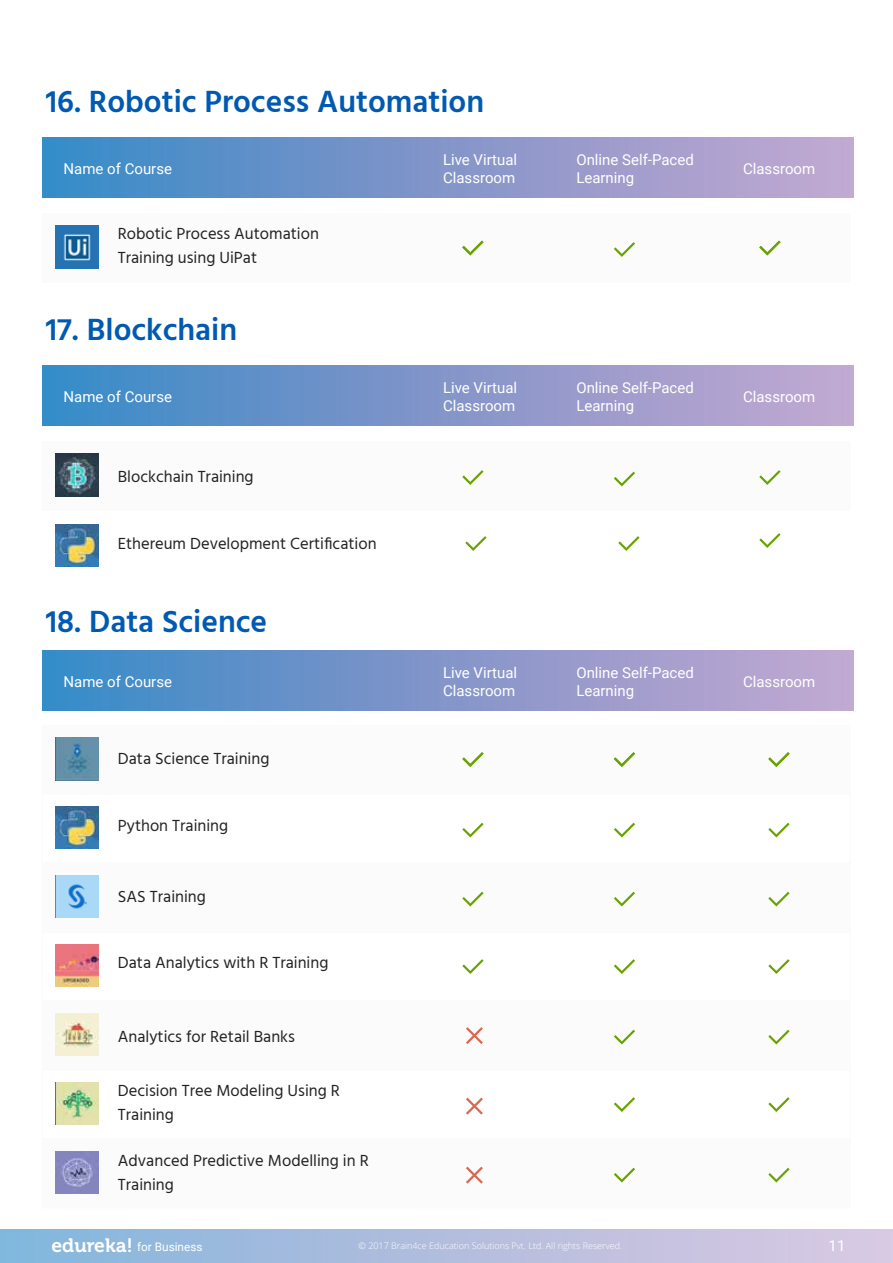
<style>
.page{position:relative;width:893px;height:1263px;background:#fff}
.page>*{position:absolute;margin:0;border:0;box-sizing:border-box;transform-origin:0 0}
.t1{font:600 31.5px "Hind";color:#0059b2}
.t2{font:16.5px/24px "Hind";color:#222}
.t3{font:15px/18px "Roboto";color:#fff}
.t4{font:11.85px "Roboto";color:#fff}
.t5{font:300 9px "Open Sans";color:#fff}
.s1{font-family:"Museo 700";font-size:19.35px}
</style>
<div class="page">
<div style="left:42px;top:650px;width:811px;height:60px;background:linear-gradient(to right,#3989c6,#c8a6d0)"></div>
<div style="left:42px;top:365px;width:811px;height:60px;background:linear-gradient(to right,#3989c6,#c8a6d0)"></div>
<div style="left:42px;top:137px;width:811px;height:60px;background:linear-gradient(to right,#3989c6,#c8a6d0)"></div>
<div style="left:42px;top:213px;width:809px;height:70px;background:#fbfbfb"></div>
<svg style="left:462px;top:241px;width:22px;height:14px"></svg>
<svg style="left:759px;top:241px;width:22px;height:14px"></svg>
<div style="left:42px;top:441px;width:809px;height:70px;background:#fbfbfb"></div>
<svg style="left:462px;top:470px;width:22px;height:15px"></svg>
<svg style="left:759px;top:470px;width:22px;height:15px"></svg>
<img style="left:56px;top:226px;width:42px;height:42px">
<img style="left:56px;top:454px;width:42px;height:42px">
<div style="left:42px;top:725px;width:809px;height:69px;background:#fbfbfb"></div>
<div style="left:42px;top:863px;width:809px;height:69px;background:#fbfbfb"></div>
<svg style="left:462px;top:823px;width:22px;height:14px"></svg>
<svg style="left:462px;top:752px;width:22px;height:15px"></svg>
<svg style="left:462px;top:892px;width:22px;height:14px"></svg>
<svg style="left:462px;top:959px;width:22px;height:15px"></svg>
<div style="left:42px;top:1001px;width:809px;height:69px;background:#fbfbfb"></div>
<div style="left:42px;top:1139px;width:809px;height:69px;background:#fbfbfb"></div>
<svg style="left:614px;top:823px;width:21px;height:14px"></svg>
<svg style="left:614px;top:752px;width:21px;height:15px"></svg>
<svg style="left:614px;top:892px;width:21px;height:14px"></svg>
<svg style="left:614px;top:959px;width:21px;height:15px"></svg>
<svg style="left:614px;top:1030px;width:21px;height:14px"></svg>
<svg style="left:614px;top:1097px;width:21px;height:15px"></svg>
<svg style="left:614px;top:1168px;width:21px;height:14px"></svg>
<img style="left:56px;top:738px;width:42px;height:42px">
<img style="left:56px;top:806px;width:42px;height:43px">
<img style="left:56px;top:875px;width:42px;height:42px">
<img style="left:56px;top:944px;width:42px;height:43px">
<img style="left:56px;top:1013px;width:42px;height:43px">
<img style="left:56px;top:1083px;width:42px;height:42px">
<img style="left:56px;top:1152px;width:42px;height:42px">
<svg style="left:614px;top:242px;width:21px;height:15px"></svg>
<svg style="left:614px;top:472px;width:21px;height:14px"></svg>
<svg style="left:768px;top:823px;width:22px;height:14px"></svg>
<svg style="left:768px;top:752px;width:22px;height:15px"></svg>
<svg style="left:768px;top:892px;width:22px;height:14px"></svg>
<svg style="left:768px;top:959px;width:22px;height:15px"></svg>
<svg style="left:768px;top:1030px;width:22px;height:14px"></svg>
<svg style="left:768px;top:1097px;width:22px;height:15px"></svg>
<svg style="left:768px;top:1168px;width:22px;height:14px"></svg>
<svg style="left:466px;top:1097px;width:17px;height:17px"></svg>
<svg style="left:466px;top:1027px;width:17px;height:17px"></svg>
<svg style="left:466px;top:1166px;width:17px;height:17px"></svg>
<div style="left:0;top:1229px;width:892px;height:34px;background:linear-gradient(to right,#84b5dc,#dcc8e1)"></div>
<img style="left:56px;top:524px;width:42px;height:43px">
<svg style="left:465px;top:536px;width:22px;height:15px"></svg>
<svg style="left:618px;top:536px;width:22px;height:15px"></svg>
<svg style="left:759px;top:533px;width:22px;height:15px"></svg>
<h1 class="t1" style="left:46px;top:79px;width:440px">16. Robotic Process Automation</h1>
<p class="t3" style="left:443px;top:150px;width:76px">Live Virtual<br>Classroom</p>
<p class="t3" style="left:576px;top:150px;width:119px">Online Self-Paced<br>Learning</p>
<p class="t3" style="left:64px;top:159px;width:110px">Name of Course</p>
<p class="t3" style="left:743px;top:159px;width:74px">Classroom</p>
<p class="t2" style="left:118px;top:222px;width:203px">Robotic Process Automation<br>Training using UiPat</p>
<h1 class="t1" style="left:46px;top:307px;width:193px">17. Blockchain</h1>
<p class="t3" style="left:443px;top:378px;width:76px">Live Virtual<br>Classroom</p>
<p class="t3" style="left:576px;top:378px;width:119px">Online Self-Paced<br>Learning</p>
<p class="t3" style="left:64px;top:387px;width:110px">Name of Course</p>
<p class="t3" style="left:743px;top:387px;width:74px">Classroom</p>
<p class="t2" style="left:118px;top:465px;width:137px">Blockchain Training</p>
<p class="t2" style="left:118px;top:533px;width:260px">Ethereum Development Certification</p>
<h1 class="t1" style="left:46px;top:600px;width:223px">18. Data Science</h1>
<p class="t3" style="left:443px;top:663px;width:76px">Live Virtual<br>Classroom</p>
<p class="t3" style="left:576px;top:663px;width:119px">Online Self-Paced<br>Learning</p>
<p class="t3" style="left:64px;top:672px;width:110px">Name of Course</p>
<p class="t3" style="left:743px;top:672px;width:74px">Classroom</p>
<p class="t2" style="left:118px;top:747px;width:153px">Data Science Training</p>
<p class="t2" style="left:118px;top:815px;width:112px">Python Training</p>
<p class="t2" style="left:118px;top:885px;width:90px">SAS Training</p>
<p class="t2" style="left:118px;top:951px;width:212px">Data Analytics with R Training</p>
<p class="t2" style="left:118px;top:1025px;width:179px">Analytics for Retail Banks</p>
<p class="t2" style="left:118px;top:1079px;width:223px">Decision Tree Modeling Using R<br>Training</p>
<p class="t2" style="left:118px;top:1149px;width:252px">Advanced Predictive Modelling in R<br>Training</p>
<p class="t4" style="left:52px;top:1238px;width:152px"><span class="s1">edureka!</span> for Business</p>
<p class="t5" style="left:358px;top:1239px;width:265px">© 2017 Brain4ce Education Solutions Pvt. Ltd. All rights Reserved.</p>
<p class="t3" style="left:829px;top:1236px;width:18px">11</p>
</div>
